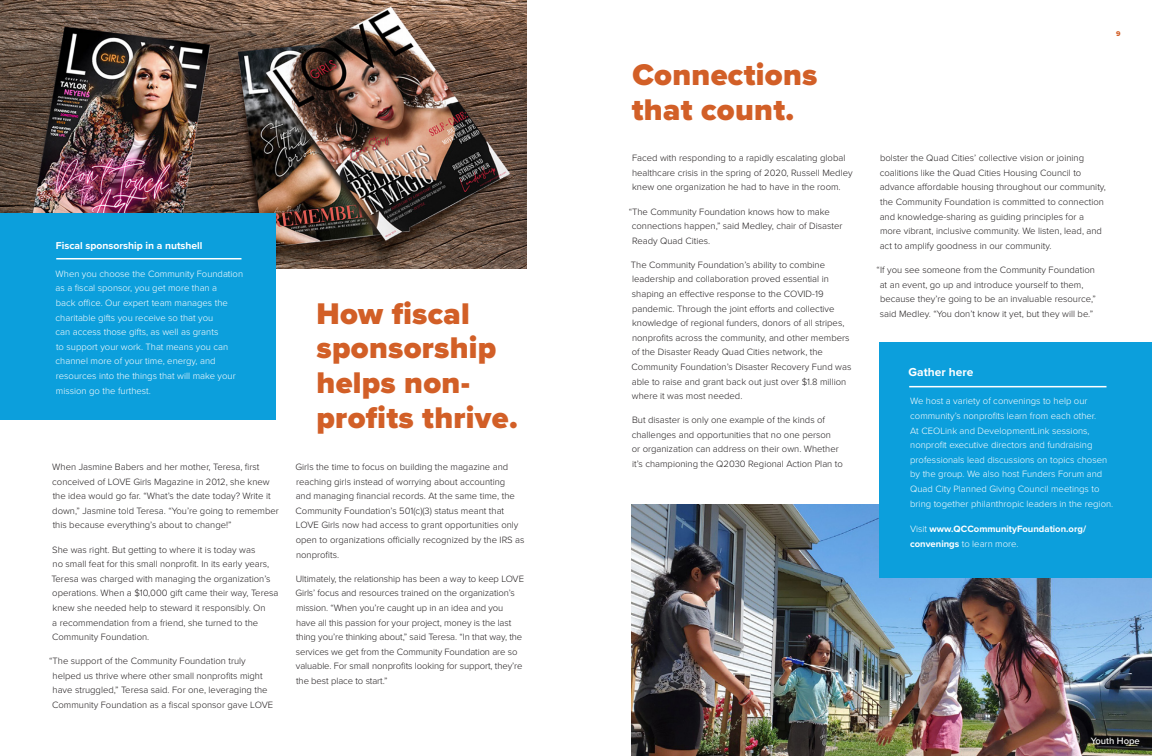
<style>
.page{position:relative;width:1152px;height:756px;background:#fff}
.page>*{position:absolute;margin:0;border:0;box-sizing:border-box;transform-origin:0 0}
.t1{font:900 31px/34.8px "Proxima Nova";letter-spacing:.01em;color:#d25f27}
.t2{font:700 12px "Proxima Nova";color:#fff}
.t3{font:700 10.4px "Proxima Nova";color:#fff}
.t4{font:300 9.5px/14.6px "Proxima Nova";color:#231f20}
.t5{font:300 9.5px/14.6px "Proxima Nova";color:#fff}
.t6{font:700 9.5px/14.6px "Proxima Nova";color:#fff}
.t7{font:500 9.5px "Proxima Nova";color:#fff}
.t8{font:7.2px "Proxima Nova Extrabld";color:#d25f27}
.s1{font-weight:300}
</style>
<div class="page">
<img style="left:0;top:0;width:527px;height:269px">
<img style="left:632px;top:504px;width:520px;height:252px">
<div style="left:0;top:214px;width:276px;height:206px;background:#0c9fdc"></div>
<div style="left:880px;top:342px;width:272px;height:235px;background:#0c9fdc"></div>
<hr style="left:56px;top:258px;width:185px;height:1px;background:#fff">
<hr style="left:909px;top:386px;width:198px;height:1px;background:#fff">
<p class="t3" style="left:56px;top:238px;width:148px">Fiscal sponsorship in a nutshell</p>
<p class="t5" style="left:56px;top:266px;width:189px">When you choose the Community Foundation as a fiscal sponsor, you get more than a<br>back office. Our expert team manages the charitable gifts you receive so that you<br>can access those gifts, as well as grants<br>to support your work. That means you can channel more of your time, energy, and resources into the things that will make your mission go the furthest.</p>
<p class="t4" style="left:52px;top:459px;width:228px">When Jasmine Babers and her mother, Teresa, first conceived of LOVE Girls Magazine in 2012, she knew the idea would go far. “What’s the date today? Write it down,” Jasmine told Teresa. “You’re going to remember this because everything’s about to change!”</p>
<p class="t4" style="left:51px;top:542px;width:228px">She was right. But getting to where it is today was<br>no small feat for this small nonprofit. In its early years, Teresa was charged with managing the organization’s operations. When a $10,000 gift came their way, Teresa knew she needed help to steward it responsibly. On<br>a recommendation from a friend, she turned to the Community Foundation.</p>
<p class="t4" style="left:52px;top:653px;width:223px;text-indent:-3px">“The support of the Community Foundation truly helped us thrive where other small nonprofits might have struggled,” Teresa said. For one, leveraging the Community Foundation as a fiscal sponsor gave LOVE</p>
<p class="t1" style="left:316px;top:296px;width:203px">How fiscal sponsorship helps non&shy;profits thrive.</p>
<p class="t4" style="left:296px;top:459px;width:231px">Girls the time to focus on building the magazine and reaching girls instead of worrying about accounting<br>and managing financial records. At the same time, the Community Foundation’s 501(c)(3) status meant that LOVE Girls now had access to grant opportunities only open to organizations officially recognized by the IRS as nonprofits.</p>
<p class="t4" style="left:296px;top:571px;width:230px">Ultimately, the relationship has been a way to keep LOVE Girls’ focus and resources trained on the organization’s mission. “When you’re caught up in an idea and you have all this passion for your project, money is the last thing you’re thinking about,” said Teresa. “In that way, the services we get from the Community Foundation are so valuable. For small nonprofits looking for support, they’re the best place to start.”</p>
<p class="t1" style="left:632px;top:57px;width:187px">Connections that count.</p>
<p class="t4" style="left:632px;top:150px;width:222px">Faced with responding to a rapidly escalating global healthcare crisis in the spring of 2020, Russell Medley knew one organization he had to have in the room.</p>
<p class="t4" style="left:632px;top:204px;width:212px;text-indent:-3px">“The Community Foundation knows how to make connections happen,” said Medley, chair of Disaster<br>Ready Quad Cities.</p>
<p class="t4" style="left:631px;top:257px;width:222px">The Community Foundation’s ability to combine leadership and collaboration proved essential in shaping an effective response to the COVID-19 pandemic. Through the joint efforts and collective knowledge of regional funders, donors of all stripes, nonprofits across the community, and other members of the Disaster Ready Quad Cities network, the Community Foundation’s Disaster Recovery Fund was able to raise and grant back out just over $1.8 million where it was most needed.</p>
<p class="t4" style="left:632px;top:412px;width:213px">But disaster is only one example of the kinds of challenges and opportunities that no one person<br>or organization can address on their own. Whether it’s championing the Q2030 Regional Action Plan to</p>
<p class="t8" style="left:1116px;top:28px;width:6px">9</p>
<p class="t4" style="left:880px;top:150px;width:228px">bolster the Quad Cities’ collective vision or joining coalitions like the Quad Cities Housing Council to advance affordable housing throughout our community, the Community Foundation is committed to connection and knowledge-sharing as guiding principles for a more vibrant, inclusive community. We listen, lead, and act to amplify goodness in our community.</p>
<p class="t4" style="left:880px;top:262px;width:218px;text-indent:-3px">“If you see someone from the Community Foundation at an event, go up and introduce yourself to them, because they’re going to be an invaluable resource,” said Medley. “You don’t know it yet, but they will be.”</p>
<p class="t2" style="left:909px;top:363px;width:66px">Gather here</p>
<p class="t5" style="left:910px;top:393px;width:205px">We host a variety of convenings to help our community’s nonprofits learn from each other.<br>At CEOLink and DevelopmentLink sessions, nonprofit executive directors and fundraising professionals lead discussions on topics chosen by the group. We also host Funders Forum and Quad City Planned Giving Council meetings to bring together philanthropic leaders in the region.</p>
<p class="t6" style="left:910px;top:521px;width:178px"><span class="s1">Visit</span> www.QCCommunityFoundation.org/ convenings <span class="s1">to learn more.</span></p>
<p class="t7" style="left:1091px;top:734px;width:51px">Youth Hope</p>
</div>
